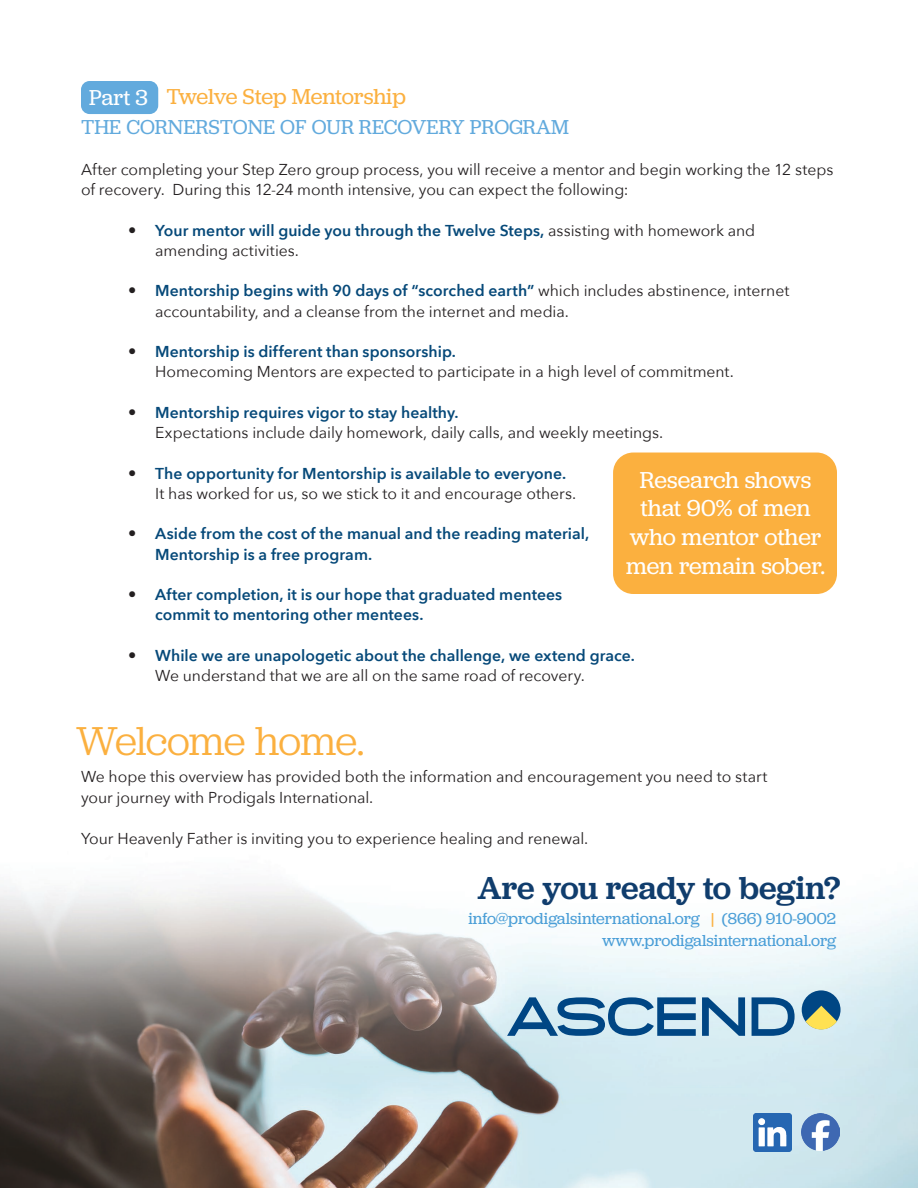
<style>
.page{position:relative;width:918px;height:1188px;background:#fff}
.page>*{position:absolute;margin:0;border:0;box-sizing:border-box;transform-origin:0 0}
.t1{font:800 54.3px "SF Grandezza";letter-spacing:-.01em;color:#004684}
.t2{font:42px "Jubilat";letter-spacing:-.02em;color:#fbb03f}
.t3{font:500 33px "Jubilat";letter-spacing:-.005em;color:#103d6d}
.t4{font:24px/28.8px "Jubilat";letter-spacing:-.005em;color:#fff;text-align:center}
.t5{font:22.5px "Jubilat";letter-spacing:-.01em;color:#fbb03f}
.t6{font:22.5px "Jubilat";color:#fff}
.t7{font:21px "Jubilat";color:#62aadd}
.t8{font:16.5px/22.5px "Jubilat";color:#4a9ed7;text-align:right}
.t9{font:15.75px/20.2px "Avenir Next";letter-spacing:-.005em;color:#231f20}
.t10{font:600 15.75px/20.2px "Avenir Next";letter-spacing:.005em;color:#064979}
.s1{font-size:16.5px;color:#231f20}
.s2{font-weight:400;color:#231f20}
.s3{font-weight:600;font-size:16.5px}
.s4{font-weight:600;color:#064979}
.s5{color:#fbb03f}
</style>
<div class="page">
<img style="left:0;top:885px;width:918px;height:303px">
<div style="left:802px;top:990px;width:39px;height:39px;background:#004684;border-radius:50%"></div>
<svg style="left:806px;top:1006px;width:31px;height:25px"></svg>
<div style="left:81px;top:81px;width:77px;height:33px;background:#62aadd;border-radius:9px"></div>
<div style="left:613px;top:453px;width:224px;height:141px;background:#fbb03f;border-radius:20px"></div>
<img style="left:802px;top:1113px;width:37px;height:38px">
<img style="left:753px;top:1113px;width:38px;height:38px">
<h3 class="t5" style="left:166px;top:83px;width:241px">Twelve Step Mentorship</h3>
<h3 class="t7" style="left:81px;top:114px;width:490px">THE CORNERSTONE OF OUR RECOVERY PROGRAM</h3>
<p class="t9" style="left:81px;top:158px;width:754px">After completing your Step Zero group process, you will receive a mentor and begin working the 12 steps of recovery. During this 12-24 month intensive, you can expect the following:</p>
<p class="t10" style="left:155px;top:219px;width:602px;text-indent:-27px"><span class="s1">•</span> Your mentor will guide you through the Twelve Steps, <span class="s2">assisting with homework and amending activities.</span></p>
<p class="t9" style="left:155px;top:280px;width:636px;text-indent:-27px"><span class="s3">•</span> <span class="s4">Mentorship begins with 90 days of “scorched earth”</span> which includes abstinence, internet accountability, and a cleanse from the internet and media.</p>
<p class="t9" style="left:155px;top:341px;width:580px;text-indent:-27px"><span class="s3">•</span> <span class="s4">Mentorship is different than sponsorship.<br></span>Homecoming Mentors are expected to participate in a high level of commitment.</p>
<p class="t9" style="left:155px;top:401px;width:510px;text-indent:-27px"><span class="s3">•</span> <span class="s4">Mentorship requires vigor to stay healthy.<br></span>Expectations include daily homework, daily calls, and weekly meetings.</p>
<p class="t10" style="left:155px;top:462px;width:422px;text-indent:-27px"><span class="s1">•</span> The opportunity for Mentorship is available to everyone.<br><span class="s2">It has worked for us, so we stick to it and encourage others.</span></p>
<p class="t10" style="left:155px;top:523px;width:435px;text-indent:-27px"><span class="s1">•</span> Aside from the cost of the manual and the reading material,<br>Mentorship is a free program.</p>
<p class="t10" style="left:155px;top:584px;width:408px;text-indent:-27px"><span class="s1">•</span> After completion, it is our hope that graduated mentees commit to mentoring other mentees.</p>
<p class="t10" style="left:155px;top:645px;width:481px;text-indent:-27px"><span class="s1">•</span> While we are unapologetic about the challenge, we extend grace.<br><span class="s2">We understand that we are all on the same road of recovery.</span></p>
<h3 class="t6" style="left:89px;top:83px;width:60px">Part 3</h3>
<h3 class="t4" style="left:626px;top:464px;width:201px">Research shows that 90% of men who mentor other men remain sober.</h3>
<h2 class="t2" style="left:76px;top:714px;width:290px">Welcome home.</h2>
<p class="t9" style="left:81px;top:766px;width:688px">We hope this overview has provided both the information and encouragement you need to start your journey with Prodigals International.</p>
<p class="t9" style="left:81px;top:828px;width:509px">Your Heavenly Father is inviting you to experience healing and renewal.</p>
<h3 class="t3" style="left:477px;top:867px;width:365px">Are you ready to begin?</h3>
<p class="t8" style="left:468px;top:907px;width:369px">info@prodigalsinternational.org <span class="s5">|</span> (866) 910-9002 www.prodigalsinternational.org</p>
<h1 class="t1" style="left:509px;top:983px;width:288px">ASCEND</h1>
</div>
